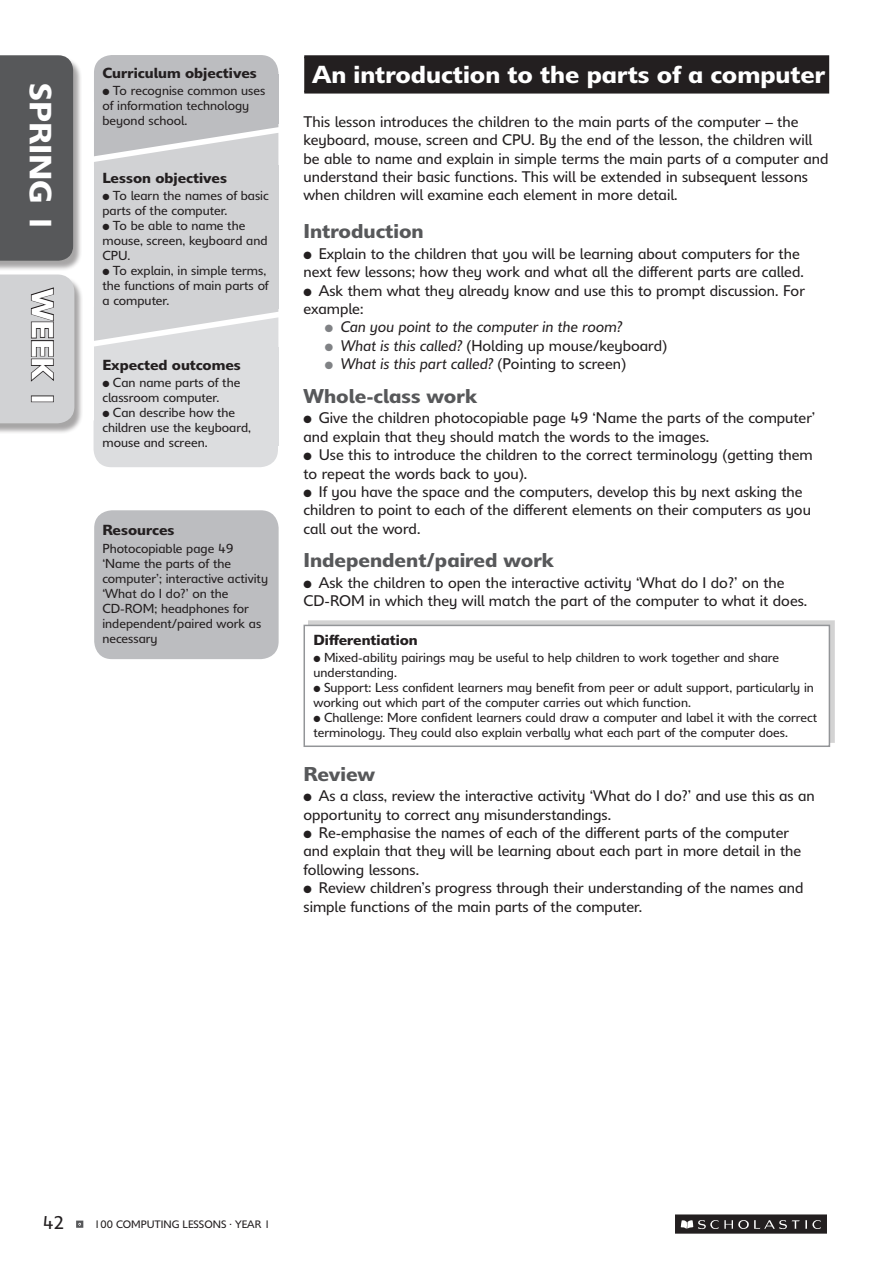
<style>
.page{position:relative;width:893px;height:1263px;background:#fff}
.page>*{position:absolute;margin:0;border:0;box-sizing:border-box;transform-origin:0 0}
.t1{font:600 30px "Delargo DT Infant";color:#fff}
.t2{font:600 24px "Delargo DT Infant";color:#fff}
.t3{font:600 19.5px "Delargo DT Infant";color:#57585a}
.t4{font:18px "Delargo DT Infant";color:#231f20}
.t5{font:15px/18.3px "Delargo DT Infant";color:#231f20}
.t6{font:italic 15px "Delargo DT Infant";letter-spacing:.005em;color:#231f20}
.t7{font:600 14.25px "Delargo DT Infant";color:#231f20}
.t8{font:12.75px/15px "Delargo DT Infant";color:#231f20}
.t9{font:10.5px "Delargo DT Infant";color:#231f20}
.t10{font:10.5px "Delargo DT Infant";color:#57585a}
.s1{color:#808285}
.s2{font-style:italic}
.s3{font-style:normal}
</style>
<div class="page">
<div style="left:0;top:57px;width:82px;height:215px;background:#231f20;opacity:.4"></div>
<div style="left:0;top:55px;width:73px;height:206px;background:#57585a"></div>
<div style="left:0;top:276px;width:83px;height:158px;background:#231f20;opacity:.4"></div>
<svg style="left:0;top:274px;width:74px;height:149px"></svg>
<div style="left:31px;top:395px;width:23px;height:7px;border:2px solid #231f20"></div>
<div style="left:675px;top:1214px;width:152px;height:19px;background:#231f20"></div>
<svg style="left:681px;top:1220px;width:140px;height:10px"></svg>
<div style="left:76px;top:1220px;width:7px;height:8px;border:6px solid #57585a"></div>
<div style="left:304px;top:57px;width:524px;height:35px;background:#231f20"></div>
<div style="left:303px;top:55px;width:526px;height:39px;border:3px solid #231f20"></div>
<div style="left:94px;top:510px;width:185px;height:149px;background:#bcbdc0;border-radius:18px"></div>
<div style="left:94px;top:347px;width:184px;height:98px;background:#dcdddf"></div>
<div style="left:94px;top:445px;width:184px;height:22px;background:#dcdddf"></div>
<div style="left:94px;top:55px;width:184px;height:20px;background:#bcbdc0"></div>
<div style="left:94px;top:75px;width:184px;height:49px;background:#bcbdc0"></div>
<svg style="left:94px;top:124px;width:184px;height:42px"></svg>
<svg style="left:94px;top:309px;width:184px;height:38px"></svg>
<div style="left:94px;top:166px;width:185px;height:143px;background:#d1d2d4"></div>
<div style="left:308px;top:620px;width:526px;height:123px;background:#231f20;opacity:.2"></div>
<div style="left:304px;top:625px;width:525px;height:121px;background:#fff"></div>
<div style="left:303px;top:625px;width:527px;height:122px;border:2px solid #939598"></div>
<h1 class="t1" style="left:59px;top:83px;width:151px;rotate:90deg">SPRING 1</h1>
<h1 class="t1" style="left:61px;top:289px;width:122px;rotate:90deg">WEEK 1</h1>
<p class="t7" style="left:102px;top:64px;width:156px">Curriculum objectives</p>
<p class="t8" style="left:102px;top:83px;width:164px">• To recognise common uses of information technology beyond school.</p>
<p class="t7" style="left:102px;top:169px;width:126px">Lesson objectives</p>
<p class="t8" style="left:102px;top:188px;width:168px">• To learn the names of basic parts of the computer.</p>
<p class="t8" style="left:102px;top:218px;width:167px">• To be able to name the mouse, screen, keyboard and<br>CPU.</p>
<p class="t8" style="left:102px;top:263px;width:168px">• To explain, in simple terms, the functions of main parts of a computer.</p>
<p class="t7" style="left:102px;top:356px;width:140px">Expected outcomes</p>
<p class="t8" style="left:102px;top:375px;width:139px">• Can name parts of the classroom computer.</p>
<p class="t8" style="left:102px;top:405px;width:150px">• Can describe how the children use the keyboard, mouse and screen.</p>
<p class="t7" style="left:102px;top:521px;width:74px">Resources</p>
<p class="t8" style="left:102px;top:540px;width:167px">Photocopiable page 49 ‘Name the parts of the computer’; interactive activity ‘What do I do?’ on the<br>CD-ROM; headphones for independent/paired work as necessary</p>
<h2 class="t2" style="left:312px;top:60px;width:515px">An introduction to the parts of a computer</h2>
<p class="t5" style="left:303px;top:112px;width:526px">This lesson introduces the children to the main parts of the computer – the keyboard, mouse, screen and CPU. By the end of the lesson, the children will be able to name and explain in simple terms the main parts of a computer and understand their basic functions. This will be extended in subsequent lessons when children will examine each element in more detail.</p>
<h3 class="t3" style="left:303px;top:219px;width:122px">Introduction</h3>
<p class="t5" style="left:303px;top:244px;width:502px">● Explain to the children that you will be learning about computers for the next few lessons; how they work and what all the different parts are called.</p>
<p class="t5" style="left:303px;top:281px;width:503px">● Ask them what they already know and use this to prompt discussion. For example:</p>
<p class="t6" style="left:325px;top:318px;width:299px"><span class="s1">●</span> Can you point to the computer in the room?</p>
<p class="t5" style="left:325px;top:336px;width:344px"><span class="s1">●</span> <span class="s2">What is this called?</span> (Holding up mouse/keyboard)</p>
<p class="t6" style="left:325px;top:355px;width:303px"><span class="s1">●</span> What is this part called? <span class="s3">(Pointing to screen)</span></p>
<h3 class="t3" style="left:303px;top:384px;width:175px">Whole-class work</h3>
<p class="t5" style="left:303px;top:409px;width:513px">● Give the children photocopiable page 49 ‘Name the parts of the computer’ and explain that they should match the words to the images.</p>
<p class="t5" style="left:303px;top:446px;width:511px">● Use this to introduce the children to the correct terminology (getting them to repeat the words back to you).</p>
<p class="t5" style="left:303px;top:482px;width:509px">● If you have the space and the computers, develop this by next asking the children to point to each of the different elements on their computers as you call out the word.</p>
<h3 class="t3" style="left:303px;top:548px;width:252px">Independent/paired work</h3>
<p class="t5" style="left:303px;top:573px;width:505px">● Ask the children to open the interactive activity ‘What do I do?’ on the<br>CD-ROM in which they will match the part of the computer to what it does.</p>
<p class="t7" style="left:313px;top:631px;width:106px">Differentiation</p>
<p class="t8" style="left:313px;top:650px;width:467px">• Mixed-ability pairings may be useful to help children to work together and share understanding.</p>
<p class="t8" style="left:313px;top:680px;width:502px">• Support: Less confident learners may benefit from peer or adult support, particularly in working out which part of the computer carries out which function.</p>
<p class="t8" style="left:313px;top:710px;width:505px">• Challenge: More confident learners could draw a computer and label it with the correct terminology. They could also explain verbally what each part of the computer does.</p>
<h3 class="t3" style="left:303px;top:762px;width:73px">Review</h3>
<p class="t5" style="left:303px;top:787px;width:513px">● As a class, review the interactive activity ‘What do I do?’ and use this as an opportunity to correct any misunderstandings.</p>
<p class="t5" style="left:303px;top:823px;width:499px">● Re-emphasise the names of each of the different parts of the computer and explain that they will be learning about each part in more detail in the following lessons.</p>
<p class="t5" style="left:303px;top:878px;width:502px">● Review children’s progress through their understanding of the names and simple functions of the main parts of the computer.</p>
<p class="t4" style="left:43px;top:1211px;width:23px">42</p>
<p class="t10" style="left:79px;top:1214px;width:4px">.</p>
<p class="t9" style="left:94px;top:1218px;width:178px">100 COMPUTING LESSONS . YEAR 1</p>
</div>
